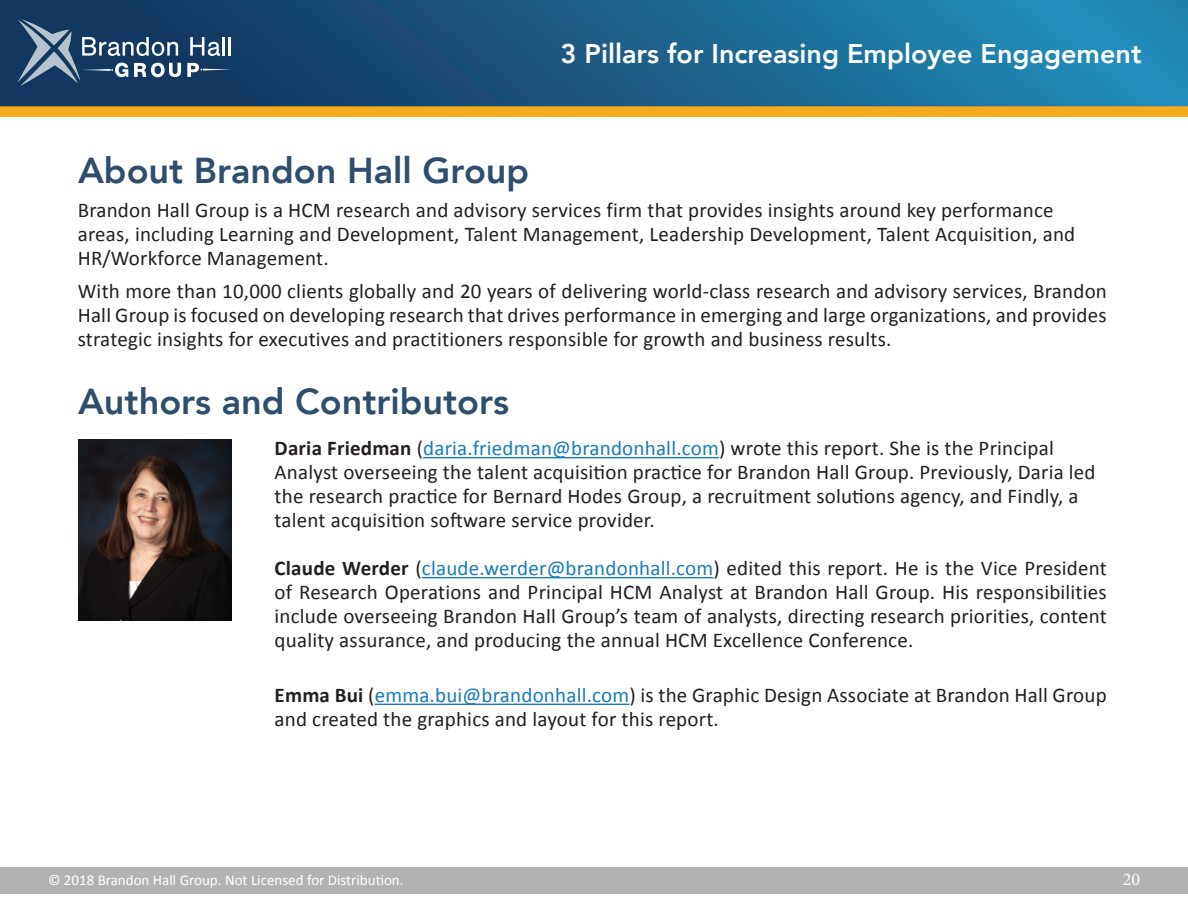
<style>
.page{position:relative;width:1188px;height:918px;background:#fff}
.page>*{position:absolute;margin:0;border:0;box-sizing:border-box;transform-origin:0 0}
.t1{font:800 36px "Avenir";color:#2f4d6d}
.t2{font:800 27px "Avenir";color:#fff}
.t3{font:21px/24px "Calibri";letter-spacing:.01em;color:#231f20}
.t4{font:18px "Minion Pro";color:#fff}
.t5{font:15px "Calibri";color:#fff}
.s1{font-weight:700}
.s2{color:#197bba}
</style>
<div class="page">
<svg style="left:0;top:0;width:1188px;height:106px;background:#1a618b"></svg>
<svg style="left:190px;top:37px;width:41px;height:19px"></svg>
<svg style="left:187px;top:63px;width:44px;height:14px"></svg>
<svg style="left:18px;top:19px;width:163px;height:67px;background:#3f5e7f"></svg>
<div style="left:0;top:106px;width:1188px;height:11px;background:#f6ab1e"></div>
<div style="left:0;top:867px;width:1188px;height:26px;background:#b1b2b2"></div>
<hr style="left:423px;top:457px;width:296px;height:1px;background:#197bba">
<hr style="left:422px;top:577px;width:292px;height:1px;background:#197bba">
<hr style="left:375px;top:704px;width:255px;height:1px;background:#197bba">
<img style="left:78px;top:440px;width:153px;height:180px">
<p class="t2" style="left:561px;top:32px;width:583px">3 Pillars for Increasing Employee Engagement</p>
<h1 class="t1" style="left:78px;top:143px;width:453px">About Brandon Hall Group</h1>
<p class="t3" style="left:78px;top:197px;width:999px">Brandon Hall Group is a HCM research and advisory services firm that provides insights around key performance areas, including Learning and Development, Talent Management, Leadership Development, Talent Acquisition, and<br>HR/Workforce Management.</p>
<p class="t3" style="left:78px;top:278px;width:1031px;text-align:justify">With more than 10,000 clients globally and 20 years of delivering world-class research and advisory services, Brandon Hall Group is focused on developing research that drives performance in emerging and large organizations, and provides strategic insights for executives and practitioners responsible for growth and business results.</p>
<h1 class="t1" style="left:78px;top:374px;width:433px">Authors and Contributors</h1>
<p class="t3" style="left:275px;top:435px;width:823px"><span class="s1">Daria Friedman</span> (<span class="s2">daria.friedman@brandonhall.com</span>) wrote this report. She is the Principal Analyst overseeing the talent acquisition practice for Brandon Hall Group. Previously, Daria led the research practice for Bernard Hodes Group, a recruitment solutions agency, and Findly, a talent acquisition software service provider.</p>
<p class="t3" style="left:275px;top:555px;width:834px;text-align:justify"><span class="s1">Claude Werder</span> (<span class="s2">claude.werder@brandonhall.com</span>) edited this report. He is the Vice President of Research Operations and Principal HCM Analyst at Brandon Hall Group. His responsibilities include overseeing Brandon Hall Group’s team of analysts, directing research priorities, content quality assurance, and producing the annual HCM Excellence Conference.</p>
<p class="t3" style="left:275px;top:682px;width:834px"><span class="s1">Emma Bui</span> (<span class="s2">emma.bui@brandonhall.com</span>) is the Graphic Design Associate at Brandon Hall Group and created the graphics and layout for this report.</p>
<p class="t5" style="left:48px;top:870px;width:357px">© 2018 Brandon Hall Group. Not Licensed for Distribution.</p>
<p class="t4" style="left:1123px;top:867px;width:19px">20</p>
</div>
